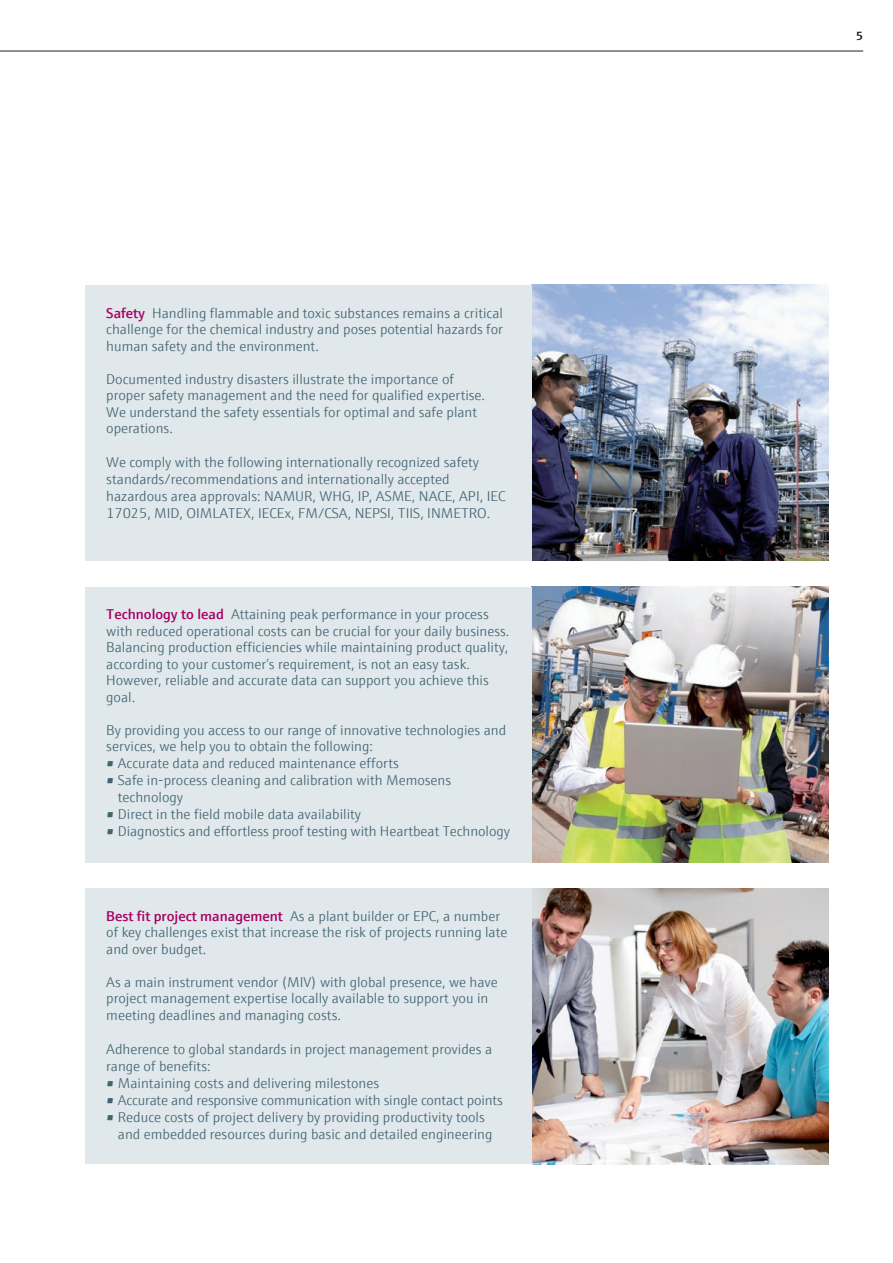
<style>
.page{position:relative;width:893px;height:1263px;background:#fff}
.page>*{position:absolute;margin:0;border:0;box-sizing:border-box;transform-origin:0 0}
.Infobox_Accent__Strg{font:300 14.25px/16.5px "E+H Sans";color:#446472}
.Infobox_Default{font:300 14.25px/17px "E+H Sans";color:#446472}
.t1{font:700 12px "E+H Serif";color:#231f20}
.s1{font-weight:600;color:#a70164}
</style>
<div class="page">
<hr style="left:0;top:51px;width:863px;height:1px;background:#231f20">
<img style="left:531px;top:587px;width:298px;height:275px">
<div style="left:85px;top:587px;width:446px;height:275px;background:#e0e8ec"></div>
<img style="left:531px;top:285px;width:298px;height:276px">
<div style="left:85px;top:285px;width:446px;height:276px;background:#e0e8ec"></div>
<img style="left:531px;top:888px;width:298px;height:276px">
<div style="left:85px;top:888px;width:446px;height:276px;background:#e0e8ec"></div>
<p class="Infobox_Accent__Strg" style="left:106px;top:303px;width:398px;text-align:justify"><span class="s1">Safety</span> Handling flammable and toxic substances remains a critical challenge for the chemical industry and poses potential hazards for human safety and the environment.</p>
<p class="Infobox_Accent__Strg" style="left:106px;top:369px;width:380px">Documented industry disasters illustrate the importance of proper safety management and the need for qualified expertise.<br>We understand the safety essentials for optimal and safe plant operations.</p>
<p class="Infobox_Default" style="left:106px;top:453px;width:401px">We comply with the following internationally recognized safety standards/recommendations and internationally accepted hazardous area approvals: NAMUR, WHG, IP, ASME, NACE, API, IEC 17025, MID, OIMLATEX, IECEx, FM/CSA, NEPSI, TIIS, INMETRO.</p>
<p class="Infobox_Accent__Strg" style="left:106px;top:605px;width:405px"><span class="s1">Technology to lead</span> Attaining peak performance in your process with reduced operational costs can be crucial for your daily business.<br>Balancing production efficiencies while maintaining product quality, according to your customer’s requirement, is not an easy task.<br>However, reliable and accurate data can support you achieve this goal.</p>
<p class="Infobox_Accent__Strg" style="left:106px;top:721px;width:401px">By providing you access to our range of innovative technologies and services, we help you to obtain the following:</p>
<p class="Infobox_Default" style="left:106px;top:754px;width:294px">• Accurate data and reduced maintenance efforts</p>
<p class="Infobox_Default" style="left:118px;top:771px;width:335px;text-indent:-12px">• Safe in-process cleaning and calibration with Memosens technology</p>
<p class="Infobox_Default" style="left:106px;top:805px;width:256px">• Direct in the field mobile data availability</p>
<p class="Infobox_Default" style="left:106px;top:822px;width:405px">• Diagnostics and effortless proof testing with Heartbeat Technology</p>
<p class="Infobox_Accent__Strg" style="left:106px;top:907px;width:403px"><span class="s1">Best fit project management</span> As a plant builder or EPC, a number of key challenges exist that increase the risk of projects running late and over budget.</p>
<p class="Infobox_Accent__Strg" style="left:106px;top:973px;width:393px">As a main instrument vendor (MIV) with global presence, we have project management expertise locally available to support you in meeting deadlines and managing costs.</p>
<p class="Infobox_Default" style="left:106px;top:1040px;width:387px">Adherence to global standards in project management provides a range of benefits:</p>
<p class="Infobox_Default" style="left:106px;top:1074px;width:274px">• Maintaining costs and delivering milestones</p>
<p class="Infobox_Default" style="left:106px;top:1091px;width:398px">• Accurate and responsive communication with single contact points</p>
<p class="Infobox_Default" style="left:118px;top:1108px;width:376px;text-indent:-12px">• Reduce costs of project delivery by providing productivity tools and embedded resources during basic and detailed engineering</p>
<p class="t1" style="left:856px;top:27px;width:8px">5</p>
</div>
